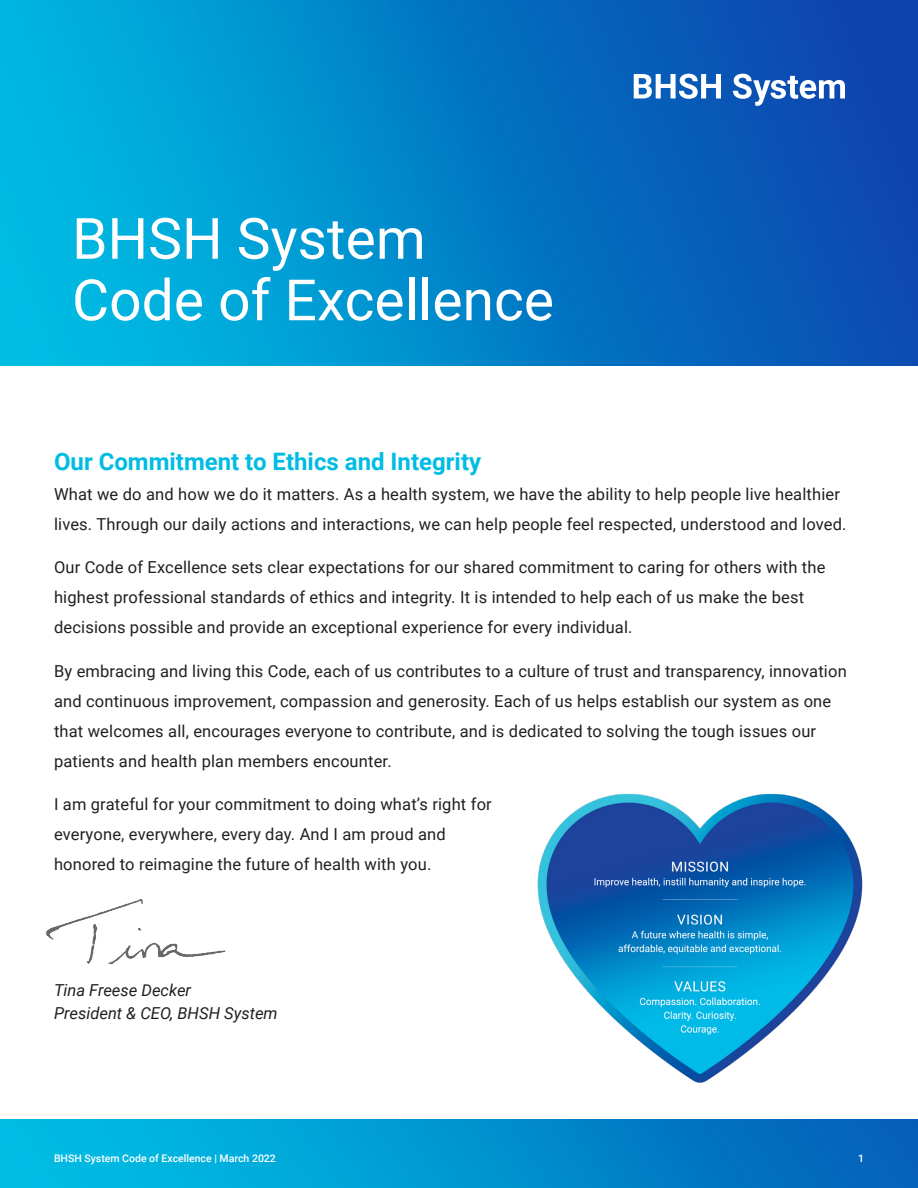
<style>
.page{position:relative;width:918px;height:1188px;background:#fff}
.page>*{position:absolute;margin:0;border:0;box-sizing:border-box;transform-origin:0 0}
.t1{font:57px/61.5px "Roboto";color:#fff}
.t2{font:700 24px "Roboto";color:#00bce3}
.t3{font:16.5px/30px "Roboto";letter-spacing:.01em;color:#231f20}
.t4{font:italic 16.5px/22.5px "Roboto";color:#231f20}
.t5{font:500 10.5px "Roboto";color:#fff}
</style>
<div class="page">
<div style="left:0;top:0;width:918px;height:365px;background:linear-gradient(to right,#00bfe4,#0a40ac)"></div>
<svg style="left:634px;top:74px;width:87px;height:25px"></svg>
<svg style="left:733px;top:74px;width:112px;height:32px"></svg>
<div style="left:0;top:1120px;width:918px;height:68px;background:linear-gradient(to right,#00c5e7,#0260b9)"></div>
<img style="left:46px;top:899px;width:180px;height:66px">
<img style="left:537px;top:793px;width:326px;height:290px">
<h1 class="t1" style="left:72px;top:206px;width:483px">BHSH System<br>Code of Excellence</h1>
<h2 class="t2" style="left:54px;top:445px;width:429px">Our Commitment to Ethics and Integrity</h2>
<p class="t3" style="left:54px;top:478px;width:794px">What we do and how we do it matters. As a health system, we have the ability to help people live healthier lives. Through our daily actions and interactions, we can help people feel respected, understood and loved.</p>
<p class="t3" style="left:54px;top:552px;width:773px">Our Code of Excellence sets clear expectations for our shared commitment to caring for others with the highest professional standards of ethics and integrity. It is intended to help each of us make the best decisions possible and provide an exceptional experience for every individual.</p>
<p class="t3" style="left:54px;top:655px;width:794px">By embracing and living this Code, each of us contributes to a culture of trust and transparency, innovation and continuous improvement, compassion and generosity. Each of us helps establish our system as one that welcomes all, encourages everyone to contribute, and is dedicated to solving the tough issues our patients and health plan members encounter.</p>
<p class="t3" style="left:54px;top:789px;width:439px">I am grateful for your commitment to doing what’s right for everyone, everywhere, every day. And I am proud and honored to reimagine the future of health with you.</p>
<p class="t4" style="left:54px;top:979px;width:225px">Tina Freese Decker<br>President &amp; CEO, BHSH System</p>
<p class="t5" style="left:54px;top:1150px;width:223px">BHSH System Code of Excellence | March 2022</p>
<p class="t5" style="left:858px;top:1150px;width:7px">1</p>
</div>
